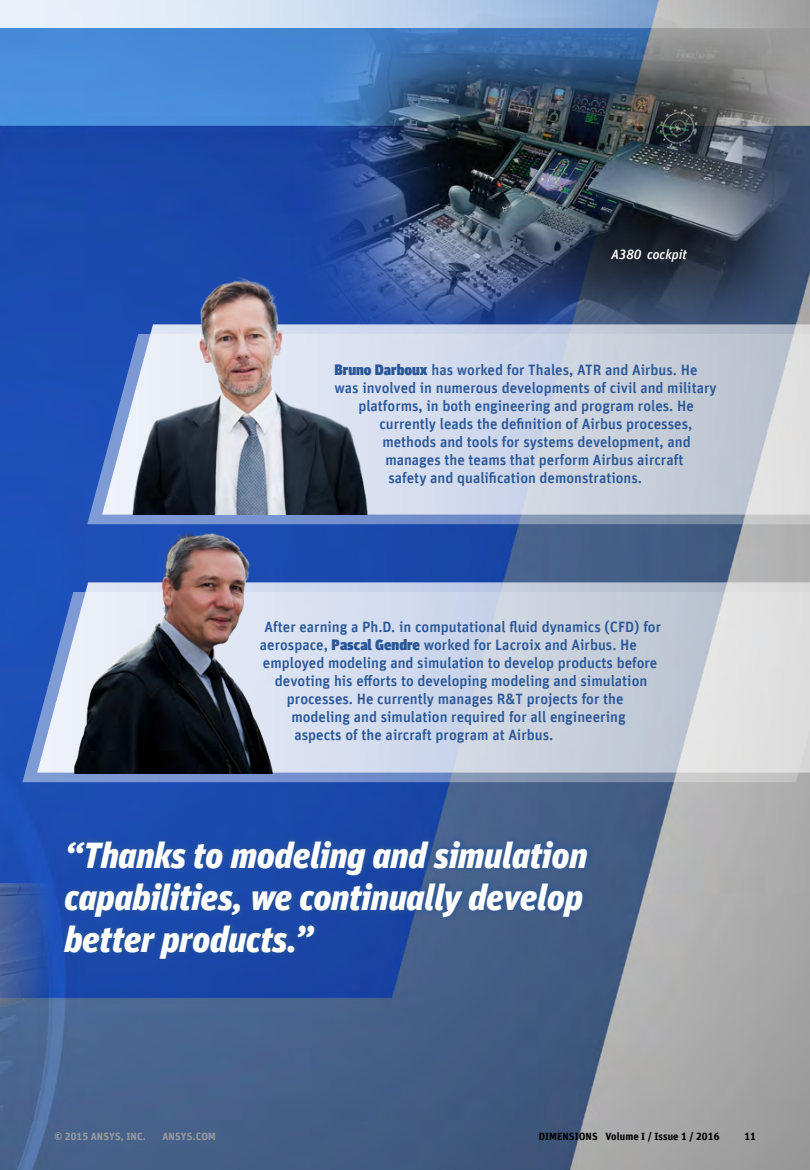
<style>
.page{position:relative;width:810px;height:1170px;background:#fff}
.page>*{position:absolute;margin:0;border:0;box-sizing:border-box;transform-origin:0 0}
.t1{font:italic 900 36px/42px "Unit Offc Pro";letter-spacing:-.01em;color:#fff}
.t2{font:500 15px "Unit Offc Pro";color:#2a5798}
.t3{font:italic 500 13.5px "Unit Offc Pro";color:#fff}
.t4{font:700 10.5px "Unit Offc Pro";letter-spacing:.01em;color:#000}
.t5{font:700 10.5px "Unit Offc Pro";letter-spacing:.01em;color:#97999c}
.s1{font-weight:900}
</style>
<div class="page">
<img style="left:0;top:28px;width:810px;height:1141px">
<svg style="left:22px;top:592px;width:788px;height:190px;background:#8497be"></svg>
<svg style="left:37px;top:582px;width:773px;height:190px;background:#cdd5e2"></svg>
<img style="left:270px;top:28px;width:540px;height:296px">
<svg style="left:87px;top:334px;width:723px;height:190px;background:#6986c0"></svg>
<svg style="left:102px;top:324px;width:708px;height:190px;background:#c6cfdf"></svg>
<img style="left:75px;top:525px;width:201px;height:248px">
<img style="left:123px;top:270px;width:256px;height:245px">
<img style="left:0;top:609px;width:108px;height:488px">
<div style="left:59px;top:833px;width:536px;height:131px;background:#2a5798;opacity:.77"></div>
<svg style="left:0;top:0;width:810px;height:28px;background:#c0cfe1"></svg>
<p class="t3" style="left:611px;top:245px;width:77px">A380 cockpit</p>
<p class="t2" style="left:334px;top:359px;width:365px"><span class="s1">Bruno Darboux</span> has worked for Thales, ATR and Airbus. He</p>
<p class="t2" style="left:334px;top:377px;width:384px">was involved in numerous developments of civil and military</p>
<p class="t2" style="left:358px;top:395px;width:337px">platforms, in both engineering and program roles. He</p>
<p class="t2" style="left:379px;top:413px;width:315px">currently leads the definition of Airbus processes,</p>
<p class="t2" style="left:382px;top:431px;width:310px">methods and tools for systems development, and</p>
<p class="t2" style="left:385px;top:449px;width:300px">manages the teams that perform Airbus aircraft</p>
<p class="t2" style="left:388px;top:467px;width:255px">safety and qualification demonstrations.</p>
<p class="t2" style="left:264px;top:616px;width:398px">After earning a Ph.D. in computational fluid dynamics (CFD) for</p>
<p class="t2" style="left:260px;top:634px;width:379px">aerospace, <span class="s1">Pascal Gendre</span> worked for Lacroix and Airbus. He</p>
<p class="t2" style="left:263px;top:652px;width:396px">employed modeling and simulation to develop products before</p>
<p class="t2" style="left:275px;top:670px;width:374px">devoting his efforts to developing modeling and simulation</p>
<p class="t2" style="left:287px;top:688px;width:338px">processes. He currently manages R&amp;T projects for the</p>
<p class="t2" style="left:291px;top:706px;width:336px">modeling and simulation required for all engineering</p>
<p class="t2" style="left:294px;top:724px;width:260px">aspects of the aircraft program at Airbus.</p>
<h1 class="t1" style="left:64px;top:831px;width:525px">“Thanks to modeling and simulation capabilities, we continually develop better products.”</h1>
<p class="t5" style="left:54px;top:1128px;width:93px">© 2015 ANSYS, INC.</p>
<p class="t5" style="left:163px;top:1128px;width:55px">ANSYS.COM</p>
<p class="t4" style="left:539px;top:1128px;width:182px">DIMENSIONS Volume I / Issue 1 / 2016</p>
<p class="t4" style="left:744px;top:1128px;width:13px">11</p>
</div>
